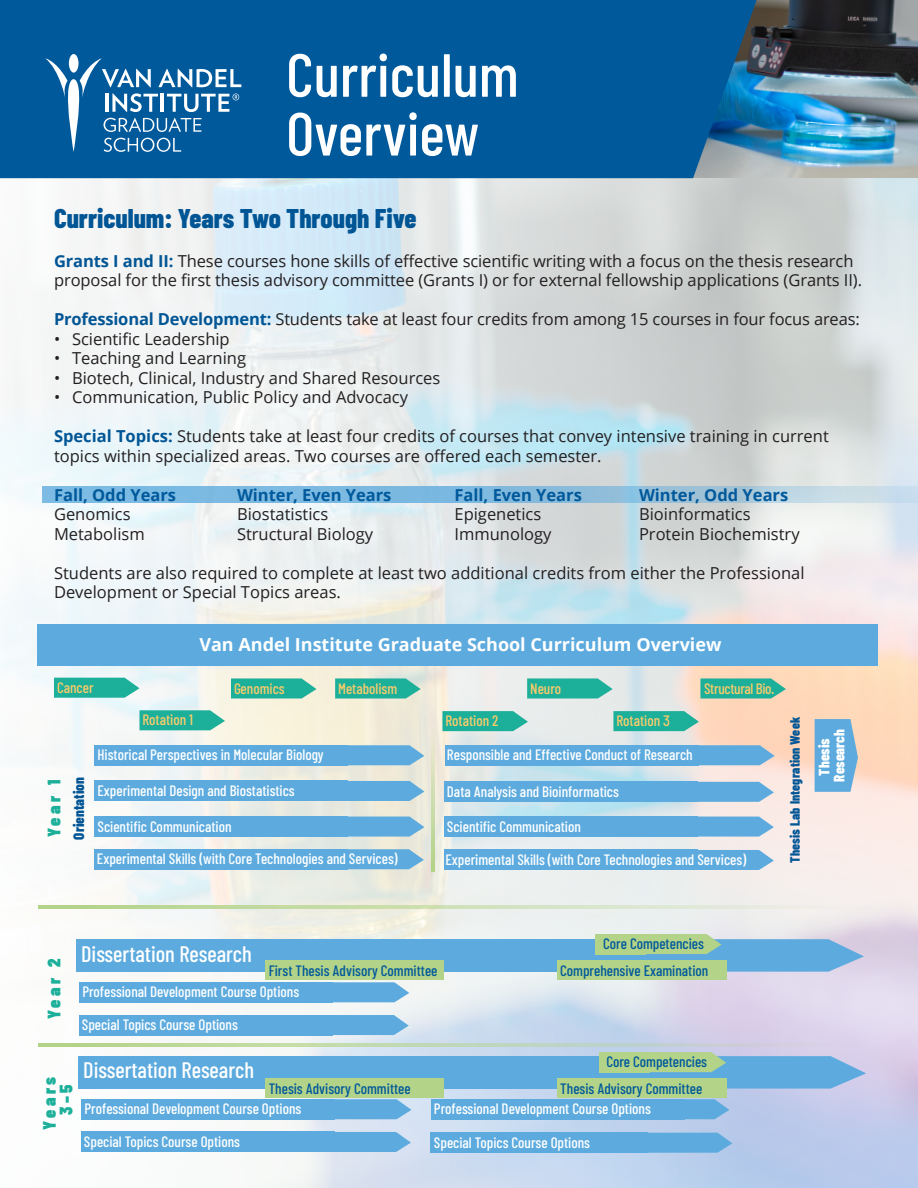
<style>
.page{position:relative;width:918px;height:1188px;background:#fff}
.page>*{position:absolute;margin:0;border:0;box-sizing:border-box;transform-origin:0 0}
.t1{font:500 60.75px "Barlow Condensed";color:#fff}
.t2{font:800 27px "Barlow Condensed";color:#005595}
.t3{font:500 22.35px "Barlow Condensed";color:#fff}
.t4{font:700 18px "Open Sans";color:#fff}
.t5{font:900 18px/16.5px "Barlow Condensed";letter-spacing:.2em;color:#1caf9a;text-align:center}
.t6{font:16.5px/19.5px "Open Sans";color:#231f20}
.t7{font:700 16.5px "Open Sans";color:#00599b}
.t8{font:500 15px "Barlow Condensed";color:#fff}
.t9{font:500 15px "Barlow Condensed";color:#00599b}
.t10{font:500 15px "Barlow Condensed";color:#fbcc6b}
.t11{font:800 15px/15px "Barlow Condensed";color:#fff;text-align:center}
.t12{font:500 15px "Barlow Condensed";letter-spacing:-.02em;color:#fbcc6b}
.t13{font:800 15px "Barlow Condensed";color:#005595}
.t14{font:800 13.5px "Barlow Condensed";letter-spacing:.01em;color:#005595}
.s1{font-weight:700;color:#005595}
</style>
<div class="page">
<img style="left:0;top:178px;width:918px;height:1010px">
<svg style="left:698px;top:850px;width:76px;height:20px"></svg>
<div style="left:444px;top:850px;width:254px;height:20px;background:#5dabde"></div>
<svg style="left:698px;top:817px;width:76px;height:20px"></svg>
<div style="left:444px;top:817px;width:254px;height:20px;background:#5dabde"></div>
<svg style="left:698px;top:782px;width:76px;height:20px"></svg>
<div style="left:444px;top:782px;width:254px;height:20px;background:#5dabde"></div>
<svg style="left:698px;top:745px;width:77px;height:20px"></svg>
<div style="left:445px;top:745px;width:253px;height:20px;background:#5dabde"></div>
<img style="left:757px;top:0;width:161px;height:178px">
<div style="left:0;top:0;width:757px;height:178px;background:#00599b"></div>
<svg style="left:69px;top:54px;width:10px;height:19px"></svg>
<svg style="left:45px;top:58px;width:196px;height:94px"></svg>
<svg style="left:42px;top:486px;width:876px;height:17px;fill:#7ebbe2"></svg>
<div style="left:38px;top:624px;width:840px;height:42px;background:#5dabde"></div>
<svg style="left:348px;top:745px;width:76px;height:20px"></svg>
<div style="left:94px;top:745px;width:254px;height:20px;background:#5dabde"></div>
<svg style="left:431px;top:718px;width:4px;height:153px"></svg>
<svg style="left:348px;top:781px;width:76px;height:20px"></svg>
<div style="left:94px;top:781px;width:254px;height:20px;background:#5dabde"></div>
<svg style="left:348px;top:817px;width:76px;height:20px"></svg>
<div style="left:94px;top:817px;width:254px;height:20px;background:#5dabde"></div>
<svg style="left:348px;top:849px;width:76px;height:20px"></svg>
<div style="left:94px;top:849px;width:254px;height:20px;background:#5dabde"></div>
<svg style="left:815px;top:719px;width:43px;height:73px"></svg>
<svg style="left:38px;top:905px;width:847px;height:4px"></svg>
<svg style="left:38px;top:1043px;width:847px;height:4px"></svg>
<div style="left:77px;top:939px;width:605px;height:33px;background:#5dabde"></div>
<svg style="left:333px;top:982px;width:76px;height:20px"></svg>
<div style="left:79px;top:982px;width:254px;height:20px;background:#5dabde"></div>
<svg style="left:332px;top:1015px;width:77px;height:20px"></svg>
<div style="left:79px;top:1015px;width:253px;height:20px;background:#5dabde"></div>
<div style="left:266px;top:961px;width:178px;height:19px;background:#b3d388"></div>
<div style="left:557px;top:961px;width:170px;height:19px;background:#b3d388"></div>
<div style="left:79px;top:1056px;width:605px;height:33px;background:#5dabde"></div>
<svg style="left:648px;top:1133px;width:84px;height:20px"></svg>
<div style="left:431px;top:1133px;width:217px;height:20px;background:#5dabde"></div>
<svg style="left:685px;top:1099px;width:44px;height:20px"></svg>
<div style="left:431px;top:1099px;width:254px;height:20px;background:#5dabde"></div>
<svg style="left:335px;top:1099px;width:76px;height:20px"></svg>
<div style="left:82px;top:1099px;width:253px;height:20px;background:#5dabde"></div>
<svg style="left:335px;top:1132px;width:76px;height:20px"></svg>
<div style="left:81px;top:1132px;width:254px;height:20px;background:#5dabde"></div>
<div style="left:266px;top:1079px;width:178px;height:19px;background:#b3d388"></div>
<div style="left:557px;top:1079px;width:170px;height:19px;background:#b3d388"></div>
<svg style="left:636px;top:934px;width:228px;height:38px"></svg>
<div style="left:595px;top:934px;width:50px;height:20px;background:#b3d388"></div>
<svg style="left:641px;top:1052px;width:225px;height:37px"></svg>
<div style="left:600px;top:1052px;width:50px;height:20px;background:#b3d388"></div>
<svg style="left:54px;top:678px;width:86px;height:20px"></svg>
<svg style="left:231px;top:678px;width:85px;height:21px"></svg>
<svg style="left:140px;top:710px;width:85px;height:20px"></svg>
<svg style="left:335px;top:678px;width:86px;height:21px"></svg>
<svg style="left:442px;top:711px;width:86px;height:20px"></svg>
<svg style="left:613px;top:711px;width:86px;height:20px"></svg>
<svg style="left:700px;top:678px;width:86px;height:21px"></svg>
<svg style="left:527px;top:678px;width:86px;height:21px"></svg>
<p class="t1" style="left:286px;top:37px;width:234px">Curriculum</p>
<p class="t1" style="left:286px;top:96px;width:194px">Overview</p>
<p class="t2" style="left:54px;top:201px;width:364px">Curriculum: Years Two Through Five</p>
<p class="t6" style="left:54px;top:251px;width:810px"><span class="s1">Grants I and II:</span> These courses hone skills of effective scientific writing with a focus on the thesis research proposal for the first thesis advisory committee (Grants I) or for external fellowship applications (Grants II).</p>
<p class="t6" style="left:54px;top:309px;width:807px"><span class="s1">Professional Development:</span> Students take at least four credits from among 15 courses in four focus areas:</p>
<p class="t6" style="left:54px;top:329px;width:177px">• Scientific Leadership</p>
<p class="t6" style="left:54px;top:348px;width:194px">• Teaching and Learning</p>
<p class="t6" style="left:54px;top:368px;width:388px">• Biotech, Clinical, Industry and Shared Resources</p>
<p class="t6" style="left:54px;top:387px;width:356px">• Communication, Public Policy and Advocacy</p>
<p class="t6" style="left:54px;top:426px;width:776px"><span class="s1">Special Topics:</span> Students take at least four credits of courses that convey intensive training in current topics within specialized areas. Two courses are offered each semester.</p>
<p class="t7" style="left:54px;top:483px;width:124px">Fall, Odd Years</p>
<p class="t7" style="left:237px;top:483px;width:156px">Winter, Even Years</p>
<p class="t7" style="left:455px;top:483px;width:129px">Fall, Even Years</p>
<p class="t7" style="left:639px;top:483px;width:151px">Winter, Odd Years</p>
<p class="t6" style="left:54px;top:504px;width:78px">Genomics</p>
<p class="t6" style="left:237px;top:504px;width:93px">Biostatistics</p>
<p class="t6" style="left:455px;top:504px;width:88px">Epigenetics</p>
<p class="t6" style="left:639px;top:504px;width:113px">Bioinformatics</p>
<p class="t6" style="left:54px;top:524px;width:92px">Metabolism</p>
<p class="t6" style="left:237px;top:524px;width:138px">Structural Biology</p>
<p class="t6" style="left:455px;top:524px;width:99px">Immunology</p>
<p class="t6" style="left:639px;top:524px;width:162px">Protein Biochemistry</p>
<p class="t6" style="left:54px;top:563px;width:752px">Students are also required to complete at least two additional credits from either the Professional<br>Development or Special Topics areas.</p>
<p class="t4" style="left:199px;top:631px;width:524px">Van Andel Institute Graduate School Curriculum Overview</p>
<p class="t10" style="left:57px;top:678px;width:38px">Cancer</p>
<p class="t10" style="left:234px;top:679px;width:52px">Genomics</p>
<p class="t10" style="left:142px;top:711px;width:52px">Rotation 1</p>
<p class="t10" style="left:338px;top:679px;width:61px">Metabolism</p>
<p class="t10" style="left:530px;top:679px;width:33px">Neuro</p>
<p class="t12" style="left:704px;top:679px;width:72px">Structural Bio.</p>
<p class="t10" style="left:445px;top:711px;width:54px">Rotation 2</p>
<p class="t10" style="left:616px;top:711px;width:55px">Rotation 3</p>
<p class="t5" style="left:45px;top:837px;width:59px;rotate:-90deg">Year 1</p>
<p class="t8" style="left:98px;top:746px;width:228px">Historical Perspectives in Molecular Biology</p>
<p class="t8" style="left:447px;top:746px;width:247px">Responsible and Effective Conduct of Research</p>
<p class="t8" style="left:447px;top:782px;width:174px">Data Analysis and Bioinformatics</p>
<p class="t8" style="left:447px;top:817px;width:136px">Scientific Communication</p>
<p class="t8" style="left:445px;top:850px;width:302px">Experimental Skills (with Core Technologies and Services)</p>
<p class="t13" style="left:69px;top:840px;width:64px;rotate:-90deg">Orientation</p>
<p class="t8" style="left:98px;top:781px;width:199px">Experimental Design and Biostatistics</p>
<p class="t8" style="left:98px;top:817px;width:136px">Scientific Communication</p>
<p class="t8" style="left:97px;top:849px;width:302px">Experimental Skills (with Core Technologies and Services)</p>
<p class="t14" style="left:787px;top:863px;width:147px;rotate:-90deg">Thesis Lab Integration Week</p>
<p class="t11" style="left:816px;top:782px;width:54px;rotate:-90deg">Thesis<br>Research</p>
<p class="t5" style="left:45px;top:1019px;width:62px;rotate:-90deg">Year 2</p>
<p class="t5" style="left:41px;top:1130px;width:54px;rotate:-90deg">Years<br>3–5</p>
<p class="t9" style="left:603px;top:934px;width:102px">Core Competencies</p>
<p class="t3" style="left:81px;top:940px;width:172px">Dissertation Research</p>
<p class="t8" style="left:82px;top:983px;width:218px">Professional Development Course Options</p>
<p class="t8" style="left:82px;top:1015px;width:158px">Special Topics Course Options</p>
<p class="t9" style="left:269px;top:961px;width:170px">First Thesis Advisory Committee</p>
<p class="t9" style="left:560px;top:961px;width:150px">Comprehensive Examination</p>
<p class="t3" style="left:83px;top:1057px;width:172px">Dissertation Research</p>
<p class="t9" style="left:607px;top:1052px;width:102px">Core Competencies</p>
<p class="t9" style="left:269px;top:1079px;width:144px">Thesis Advisory Committee</p>
<p class="t9" style="left:560px;top:1079px;width:144px">Thesis Advisory Committee</p>
<p class="t8" style="left:85px;top:1100px;width:218px">Professional Development Course Options</p>
<p class="t8" style="left:84px;top:1132px;width:158px">Special Topics Course Options</p>
<p class="t8" style="left:434px;top:1100px;width:218px">Professional Development Course Options</p>
<p class="t8" style="left:434px;top:1133px;width:158px">Special Topics Course Options</p>
</div>
